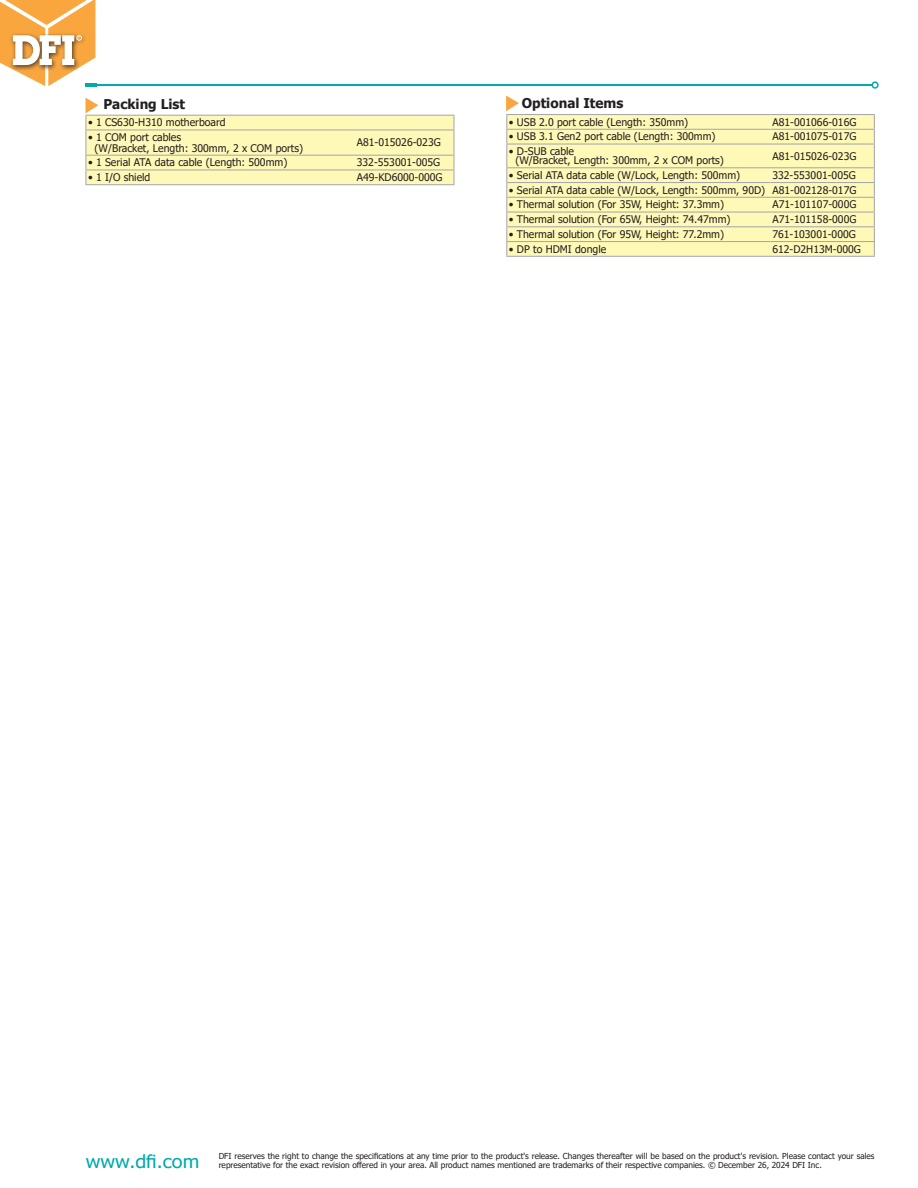
<style>
.page{position:relative;width:918px;height:1188px;background:#fff}
.page>*{position:absolute;margin:0;border:0;box-sizing:border-box;transform-origin:0 0}
.t1{font:18px "Tahoma";color:#00aaad;scale:1.1 1}
.t2{font:700 13.5px "Tahoma";color:#231f20}
.t3{font:10.5px "Tahoma";color:#231f20}
.t4{font:8.25px/9px "Tahoma";color:#231f20}
</style>
<div class="page">
<svg style="left:871px;top:81px;width:8px;height:8px"></svg>
<hr style="left:85px;top:83px;width:11px;height:4px;background:#00aaad">
<hr style="left:90px;top:84px;width:783px;height:2px;background:#00aaad">
<svg style="left:0;top:0;width:97px;height:86px"></svg>
<svg style="left:85px;top:98px;width:370px;height:86px"></svg>
<hr style="left:85px;top:184px;width:270px;height:1px;background:#a8a9ad">
<hr style="left:355px;top:184px;width:100px;height:1px;background:#a8a9ad">
<hr style="left:506px;top:256px;width:264px;height:1px;background:#a8a9ad">
<hr style="left:770px;top:256px;width:105px;height:1px;background:#a8a9ad">
<svg style="left:506px;top:96px;width:369px;height:160px;background:#f9f4be"></svg>
<p class="t2" style="left:103px;top:95px;width:83px">Packing List</p>
<p class="t2" style="left:522px;top:94px;width:103px">Optional Items</p>
<p class="t3" style="left:88px;top:116px;width:139px">• 1 CS630-H310 motherboard</p>
<p class="t3" style="left:88px;top:130px;width:95px">• 1 COM port cables</p>
<p class="t3" style="left:95px;top:141px;width:210px">(W/Bracket, Length: 300mm, 2 x COM ports)</p>
<p class="t3" style="left:509px;top:115px;width:181px">• USB 2.0 port cable (Length: 350mm)</p>
<p class="t3" style="left:772px;top:115px;width:85px">A81-001066-016G</p>
<p class="t3" style="left:509px;top:130px;width:208px">• USB 3.1 Gen2 port cable (Length: 300mm)</p>
<p class="t3" style="left:772px;top:130px;width:85px">A81-001075-017G</p>
<p class="t3" style="left:509px;top:144px;width:67px">• D-SUB cable</p>
<p class="t3" style="left:515px;top:153px;width:210px">(W/Bracket, Length: 300mm, 2 x COM ports)</p>
<p class="t3" style="left:357px;top:136px;width:85px">A81-015026-023G</p>
<p class="t3" style="left:772px;top:149px;width:85px">A81-015026-023G</p>
<p class="t3" style="left:88px;top:156px;width:201px">• 1 Serial ATA data cable (Length: 500mm)</p>
<p class="t3" style="left:357px;top:156px;width:85px">332-553001-005G</p>
<p class="t3" style="left:88px;top:170px;width:64px">• 1 I/O shield</p>
<p class="t3" style="left:357px;top:170px;width:87px">A49-KD6000-000G</p>
<p class="t3" style="left:509px;top:168px;width:233px">• Serial ATA data cable (W/Lock, Length: 500mm)</p>
<p class="t3" style="left:772px;top:168px;width:85px">332-553001-005G</p>
<p class="t3" style="left:509px;top:183px;width:258px">• Serial ATA data cable (W/Lock, Length: 500mm, 90D)</p>
<p class="t3" style="left:772px;top:183px;width:85px">A81-002128-017G</p>
<p class="t3" style="left:509px;top:198px;width:217px">• Thermal solution (For 35W, Height: 37.3mm)</p>
<p class="t3" style="left:772px;top:198px;width:85px">A71-101107-000G</p>
<p class="t3" style="left:509px;top:212px;width:223px">• Thermal solution (For 65W, Height: 74.47mm)</p>
<p class="t3" style="left:772px;top:212px;width:85px">A71-101158-000G</p>
<p class="t3" style="left:509px;top:227px;width:217px">• Thermal solution (For 95W, Height: 77.2mm)</p>
<p class="t3" style="left:772px;top:227px;width:85px">761-103001-000G</p>
<p class="t3" style="left:509px;top:242px;width:99px">• DP to HDMI dongle</p>
<p class="t3" style="left:772px;top:242px;width:90px">612-D2H13M-000G</p>
<p class="t1" style="left:86px;top:1149px;width:105px">www.dfi.com</p>
<p class="t4" style="left:219px;top:1152px;width:657px">DFI reserves the right to change the specifications at any time prior to the product's release. Changes thereafter will be based on the product's revision. Please contact your sales representative for the exact revision offered in your area. All product names mentioned are trademarks of their respective companies. © December 26, 2024 DFI Inc.</p>
</div>
